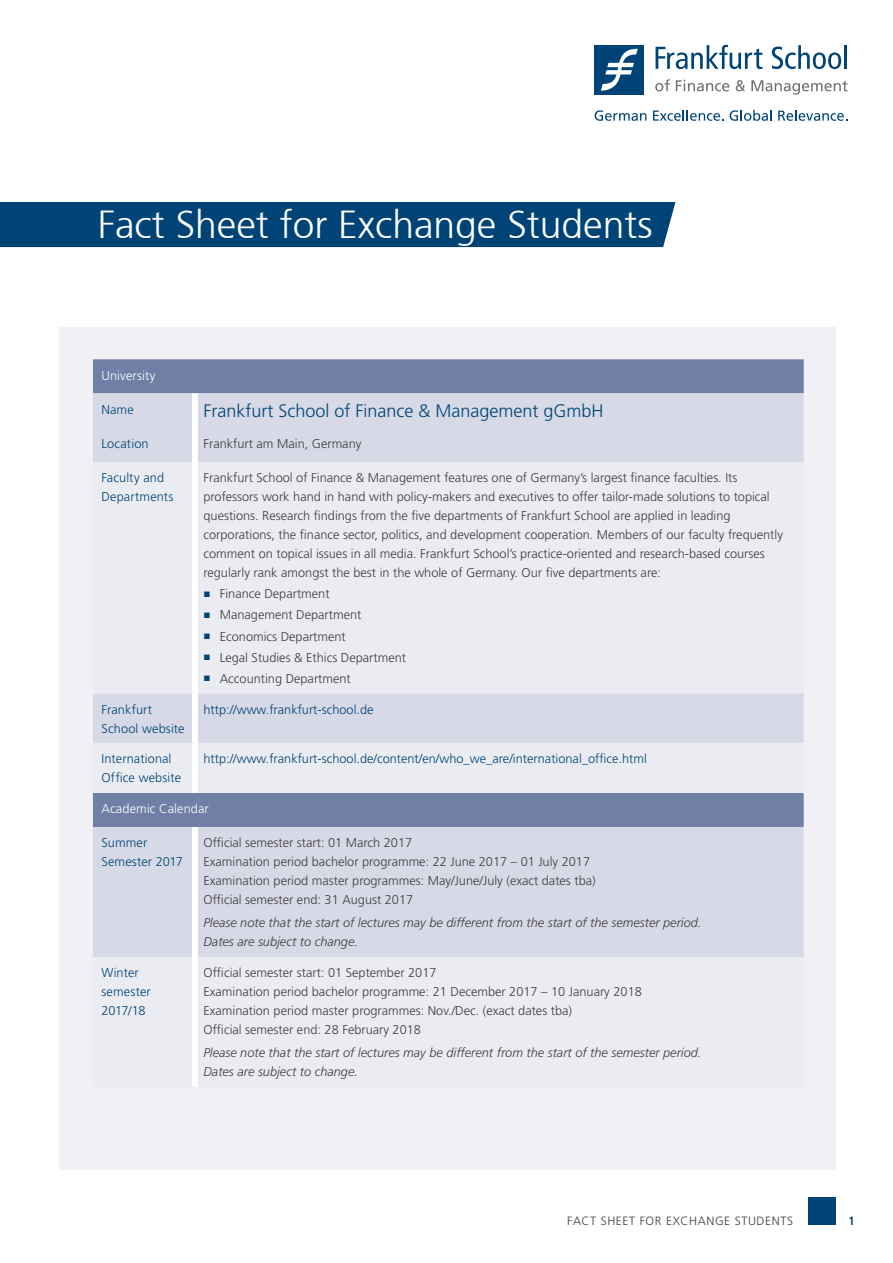
<style>
.page{position:relative;width:893px;height:1263px;background:#fff}
.page>*{position:absolute;margin:0;border:0;box-sizing:border-box;transform-origin:0 0}
.t1{font:300 39px "Frutiger";color:#fff}
.t2{font:300 18px "Frutiger LT";color:#047}
.t3{font:300 12.75px/18.9px "Frutiger LT";color:#3e3d40}
.t4{font:300 12.75px/18.9px "Frutiger LT";letter-spacing:.01em;color:#047}
.t5{font:italic 300 12.75px/18.9px "Frutiger LT";color:#3e3d40}
.t6{font:300 12.75px "Frutiger LT";letter-spacing:.01em;color:#fff}
.t7{font:300 12px "Frutiger LT";letter-spacing:.05em;color:#3e3d40}
.t8{font:700 condensed 12px "Frutiger";color:#047}
</style>
<div class="page">
<div style="left:808px;top:1197px;width:28px;height:28px;background:#047"></div>
<div style="left:60px;top:327px;width:776px;height:842px;background:#f0f0f5"></div>
<div style="left:93px;top:359px;width:711px;height:34px;background:#6f7fa6"></div>
<div style="left:93px;top:393px;width:711px;height:69px;background:#d7d9e6"></div>
<svg style="left:93px;top:693px;width:711px;height:264px;fill:#d7d9e6"></svg>
<div style="left:192px;top:393px;width:6px;height:35px;background:#fff"></div>
<div style="left:192px;top:428px;width:6px;height:34px;background:#fff"></div>
<div style="left:192px;top:462px;width:6px;height:231px;background:#fff"></div>
<div style="left:192px;top:693px;width:6px;height:50px;background:#fff"></div>
<div style="left:192px;top:743px;width:6px;height:50px;background:#fff"></div>
<div style="left:192px;top:827px;width:6px;height:130px;background:#fff"></div>
<div style="left:192px;top:957px;width:6px;height:130px;background:#fff"></div>
<div style="left:594px;top:45px;width:50px;height:50px;background:#047"></div>
<svg style="left:601px;top:48px;width:37px;height:43px"></svg>
<svg style="left:656px;top:45px;width:106px;height:24px"></svg>
<svg style="left:772px;top:45px;width:69px;height:24px"></svg>
<hr style="left:844px;top:45px;width:3px;height:24px;background:#047">
<svg style="left:655px;top:79px;width:15px;height:12px"></svg>
<svg style="left:676px;top:80px;width:53px;height:11px"></svg>
<svg style="left:736px;top:80px;width:9px;height:11px"></svg>
<svg style="left:751px;top:80px;width:97px;height:15px"></svg>
<svg style="left:595px;top:110px;width:51px;height:11px"></svg>
<svg style="left:653px;top:110px;width:71px;height:11px"></svg>
<svg style="left:730px;top:110px;width:42px;height:11px"></svg>
<svg style="left:778px;top:110px;width:69px;height:11px"></svg>
<div style="left:0;top:202px;width:676px;height:45px;background:#047"></div>
<h1 class="t1" style="left:98px;top:203px;width:556px">Fact Sheet for Exchange Students</h1>
<p class="t6" style="left:101px;top:368px;width:56px">U niversity</p>
<p class="t4" style="left:101px;top:400px;width:34px">Name</p>
<h2 class="t2" style="left:203px;top:401px;width:398px">Frankfurt School of Finance &amp; Management gGmbH</h2>
<p class="t4" style="left:101px;top:435px;width:49px">Location</p>
<p class="t3" style="left:203px;top:435px;width:159px">Frankfurt am Main, Germany</p>
<p class="t4" style="left:101px;top:469px;width:74px">Faculty and<br>Departments</p>
<p class="t3" style="left:203px;top:469px;width:581px">Frankfurt School of Finance &amp; Management features one of Germany’s largest finance faculties. Its professors work hand in hand with policy-makers and executives to offer tailor-made solutions to topical questions. Research findings from the five departments of Frankfurt School are applied in leading corporations, the finance sector, politics, and development cooperation. Members of our faculty frequently comment on topical issues in all media. Frankfurt School’s practice-oriented and research-based courses regularly rank amongst the best in the whole of Germany. Our five departments are:</p>
<p class="t3" style="left:220px;top:583px;width:188px;line-height:21.1px">Finance Department<br>Management Department<br>Economics Department<br>Legal Studies &amp; Ethics Department<br>Accounting Department</p>
<p class="t4" style="left:101px;top:700px;width:85px">Frankfurt<br>School website</p>
<p class="t4" style="left:203px;top:700px;width:172px">http://www.frankfurt-school.de</p>
<p class="t4" style="left:101px;top:750px;width:81px">International<br>Office website</p>
<p class="t4" style="left:203px;top:750px;width:445px">http://www.frankfurt-school.de/content/en/who_we_are/international_office.html</p>
<p class="t6" style="left:101px;top:801px;width:109px">Academic Calendar</p>
<p class="t4" style="left:101px;top:833px;width:83px">Summer<br>Semester 2017</p>
<p class="t3" style="left:203px;top:833px;width:394px">Official semester start: 01 March 2017<br>Examination period bachelor programme: 22 June 2017 – 01 July 2017<br>Examination period master programmes: May/June/July (exact dates tba)<br>Official semester end: 31 August 2017</p>
<p class="t5" style="left:203px;top:914px;width:499px">Please note that the start of lectures may be different from the start of the semester period.<br>Dates are subject to change.</p>
<p class="t4" style="left:101px;top:963px;width:51px">Winter semester<br>2017/18</p>
<p class="t3" style="left:203px;top:963px;width:440px">Official semester start: 01 September 2017<br>Examination period bachelor programme: 21 December 2017 – 10 January 2018<br>Examination period master programmes: Nov./Dec. (exact dates tba)<br>Official semester end: 28 February 2018</p>
<p class="t5" style="left:203px;top:1043px;width:499px">Please note that the start of lectures may be different from the start of the semester period.<br>Dates are subject to change.</p>
<p class="t7" style="left:567px;top:1214px;width:226px">Fact Sheet for Exchange Students</p>
<p class="t8" style="left:848px;top:1213px;width:8px">1</p>
</div>
